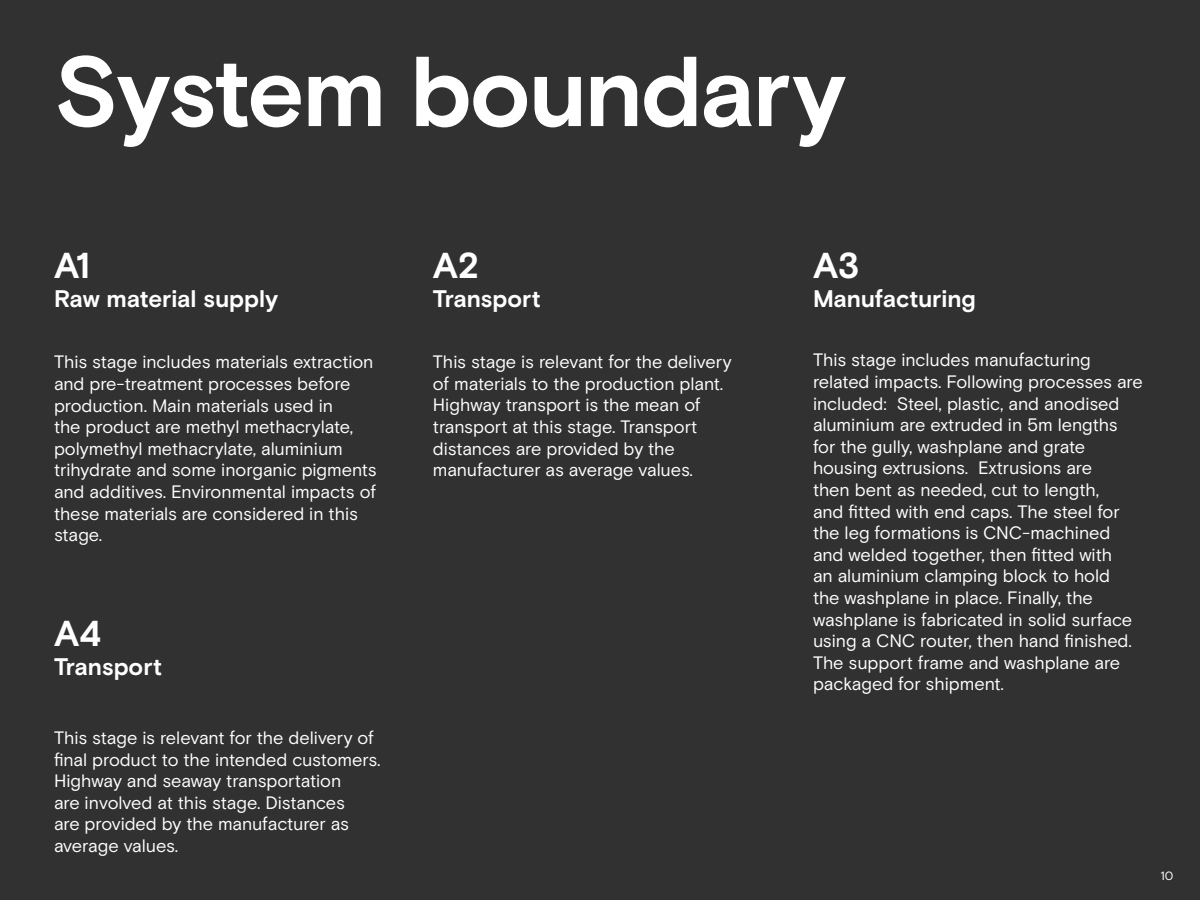
<style>
.page{position:relative;width:1200px;height:900px;background:#313131}
.page>*{position:absolute;margin:0;border:0;box-sizing:border-box;transform-origin:0 0}
.t1{font:700 99px "Basis Grotesque Pro";letter-spacing:-.025em;color:#fff}
.t2{font:700 36px "Basis Grotesque Pro";letter-spacing:-.005em;color:#fff}
.t3{font:700 24px "Basis Grotesque Pro";letter-spacing:-.01em;color:#fff}
.t4{font:18px/21.6px "Basis Grotesque Pro";letter-spacing:-.01em;color:#fff}
.t5{font:12px "Basis Grotesque Pro";color:#fff}
</style>
<div class="page">
<p class="t1" style="left:54px;top:34px;width:794px">System boundary</p>
<p class="t2" style="left:54px;top:245px;width:37px">A1</p>
<p class="t3" style="left:54px;top:285px;width:226px">Raw material supply</p>
<p class="t4" style="left:54px;top:352px;width:324px">This stage includes materials extraction and pre-treatment processes before production. Main materials used in<br>the product are methyl methacrylate, polymethyl methacrylate, aluminium trihydrate and some inorganic pigments and additives. Environmental impacts of these materials are considered in this stage.</p>
<p class="t2" style="left:54px;top:612px;width:49px">A4</p>
<p class="t3" style="left:54px;top:652px;width:109px">Transport</p>
<p class="t4" style="left:54px;top:727px;width:328px">This stage is relevant for the delivery of final product to the intended customers.<br>Highway and seaway transportation<br>are involved at this stage. Distances<br>are provided by the manufacturer as average values.</p>
<p class="t2" style="left:433px;top:245px;width:48px">A2</p>
<p class="t3" style="left:433px;top:285px;width:109px">Transport</p>
<p class="t2" style="left:813px;top:245px;width:48px">A3</p>
<p class="t3" style="left:813px;top:285px;width:164px">Manufacturing</p>
<p class="t4" style="left:433px;top:352px;width:300px">This stage is relevant for the delivery of materials to the production plant.<br>Highway transport is the mean of transport at this stage. Transport distances are provided by the manufacturer as average values.</p>
<p class="t4" style="left:813px;top:350px;width:331px">This stage includes manufacturing related impacts. Following processes are included: Steel, plastic, and anodised aluminium are extruded in 5m lengths for the gully, washplane and grate housing extrusions. Extrusions are<br>then bent as needed, cut to length,<br>and fitted with end caps. The steel for the leg formations is CNC-machined and welded together, then fitted with<br>an aluminium clamping block to hold<br>the washplane in place. Finally, the washplane is fabricated in solid surface using a CNC router, then hand finished.<br>The support frame and washplane are packaged for shipment.</p>
<p class="t5" style="left:1161px;top:868px;width:14px">10</p>
</div>
